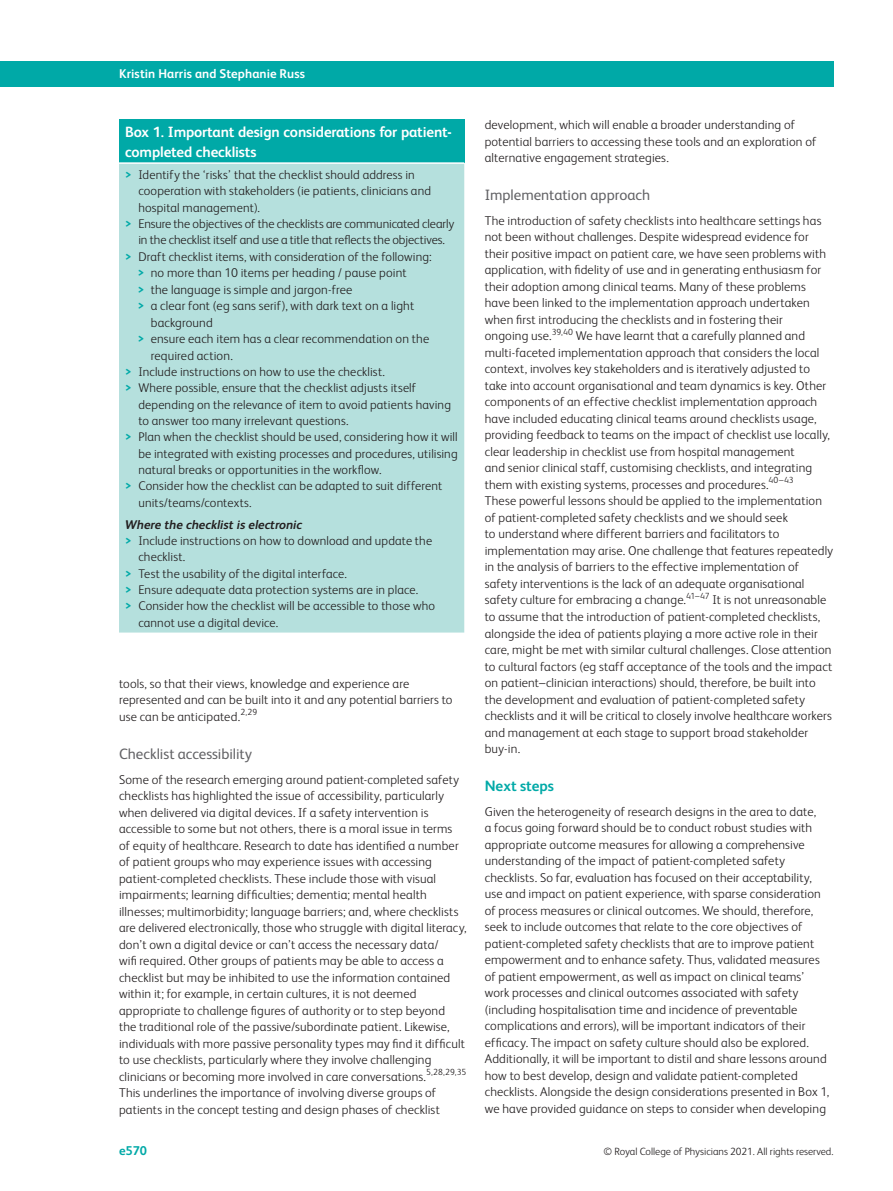
<style>
.page{position:relative;width:893px;height:1191px;background:#fff}
.page>*{position:absolute;margin:0;border:0;box-sizing:border-box;transform-origin:0 0}
.sec_H2{font:15px "FS Albert";color:#636366}
.body_H1{font:700 15px "FS Albert";color:#00a9a7}
.table-wrap_caption_P{font:700 14.85px/20.1px "FS Albert";letter-spacing:-.01em;color:#fff}
.body_sec_P_noIndent{font:300 12.75px/16.5px "FS Albert";letter-spacing:.01em;color:#231f20}
.Bullet_list{font:300 12.75px/16.5px "FS Albert";letter-spacing:.01em;color:#231f20}
.t1{font:700 12.75px "FS Albert";letter-spacing:.005em;color:#fff}
.t2{font:700 12.75px "FS Albert";color:#00a9a7}
.t3{font:300 12.6px/16.4px "FS Albert";letter-spacing:.01em;color:#231f20}
.t4{font:300 12.6px/16.4px "FS Albert";letter-spacing:-.01em;color:#231f20;text-align:center}
.tbody_left{font:italic 700 12.6px "FS Albert";color:#231f20}
.t5{font:300 10.5px "FS Albert";color:#231f20}
.body_sec_P_noIndent-2{font:300 8.85px "FS Albert";letter-spacing:.005em;color:#231f20}
.s1{font-weight:700;color:#00a9a7}
</style>
<div class="page">
<div style="left:0;top:62px;width:833px;height:25px;background:#00a9a7"></div>
<div style="left:119px;top:119px;width:345px;height:44px;background:#00a9a7"></div>
<div style="left:119px;top:164px;width:345px;height:468px;background:#b5e0dd"></div>
<hr style="left:119px;top:162px;width:345px;height:2px;background:#fff">
<p class="t1" style="left:119px;top:66px;width:187px">Kristin Harris and Stephanie Russ</p>
<p class="table-wrap_caption_P" style="left:125px;top:122px;width:328px">Box 1. Important design considerations for patient&shy;completed checklists</p>
<p class="t3" style="left:138px;top:166px;width:294px;text-indent:-13px"><span class="s1">&gt;</span> Identify the ‘risks’ that the checklist should address in cooperation with stakeholders (ie patients, clinicians and hospital management).</p>
<p class="t4" style="left:125px;top:215px;width:331px"><span class="s1">&gt;</span> Ensure the objectives of the checklists are communicated clearly in the checklist itself and use a title that reflects the objectives.</p>
<p class="t3" style="left:125px;top:248px;width:308px"><span class="s1">&gt;</span> Draft checklist items, with consideration of the following:</p>
<p class="Bullet_list" style="left:138px;top:264px;width:270px"><span class="s1">&gt;</span> no more than 10 items per heading / pause point</p>
<p class="Bullet_list" style="left:138px;top:281px;width:216px"><span class="s1">&gt;</span> the language is simple and jargon-free</p>
<p class="Bullet_list" style="left:151px;top:297px;width:265px;text-indent:-13px"><span class="s1">&gt;</span> a clear font (eg sans serif), with dark text on a light background</p>
<p class="Bullet_list" style="left:151px;top:330px;width:280px;text-indent:-13px"><span class="s1">&gt;</span> ensure each item has a clear recommendation on the required action.</p>
<p class="t3" style="left:125px;top:363px;width:261px"><span class="s1">&gt;</span> Include instructions on how to use the checklist.</p>
<p class="t3" style="left:138px;top:380px;width:314px;text-indent:-13px"><span class="s1">&gt;</span> Where possible, ensure that the checklist adjusts itself depending on the relevance of item to avoid patients having to answer too many irrelevant questions.</p>
<p class="t3" style="left:138px;top:429px;width:321px;text-align:justify;text-indent:-13px"><span class="s1">&gt;</span> Plan when the checklist should be used, considering how it will be integrated with existing processes and procedures, utilising natural breaks or opportunities in the workflow.</p>
<p class="t3" style="left:138px;top:478px;width:305px;text-indent:-13px"><span class="s1">&gt;</span> Consider how the checklist can be adapted to suit different units/teams/contexts.</p>
<p class="tbody_left" style="left:125px;top:517px;width:179px">Where the checklist is electronic</p>
<p class="t3" style="left:138px;top:532px;width:295px;text-indent:-13px"><span class="s1">&gt;</span> Include instructions on how to download and update the checklist.</p>
<p class="t3" style="left:125px;top:565px;width:223px"><span class="s1">&gt;</span> Test the usability of the digital interface.</p>
<p class="t3" style="left:125px;top:581px;width:295px"><span class="s1">&gt;</span> Ensure adequate data protection systems are in place.</p>
<p class="t3" style="left:138px;top:597px;width:298px;text-indent:-13px"><span class="s1">&gt;</span> Consider how the checklist will be accessible to those who cannot use a digital device.</p>
<p class="body_sec_P_noIndent" style="left:119px;top:675px;width:335px">tools, so that their views, knowledge and experience are represented and can be built into it and any potential barriers to use can be anticipated.<sup>2,29</sup></p>
<p class="sec_H2" style="left:119px;top:745px;width:135px">Checklist accessibility</p>
<p class="body_sec_P_noIndent" style="left:119px;top:771px;width:349px">Some of the research emerging around patient-completed safety checklists has highlighted the issue of accessibility, particularly when delivered via digital devices. If a safety intervention is accessible to some but not others, there is a moral issue in terms<br>of equity of healthcare. Research to date has identified a number of patient groups who may experience issues with accessing patient-completed checklists. These include those with visual impairments; learning difficulties; dementia; mental health illnesses; multimorbidity; language barriers; and, where checklists are delivered electronically, those who struggle with digital literacy, don’t own a digital device or can’t access the necessary data/<br>wifi required. Other groups of patients may be able to access a checklist but may be inhibited to use the information contained within it; for example, in certain cultures, it is not deemed appropriate to challenge figures of authority or to step beyond<br>the traditional role of the passive/subordinate patient. Likewise, individuals with more passive personality types may find it difficult to use checklists, particularly where they involve challenging clinicians or becoming more involved in care conversations.<sup>5,28,29,35<br></sup>This underlines the importance of involving diverse groups of patients in the concept testing and design phases of checklist</p>
<p class="body_sec_P_noIndent" style="left:485px;top:116px;width:333px">development, which will enable a broader understanding of potential barriers to accessing these tools and an exploration of alternative engagement strategies.</p>
<p class="sec_H2" style="left:485px;top:186px;width:167px">Implementation approach</p>
<p class="body_sec_P_noIndent" style="left:485px;top:212px;width:343px">The introduction of safety checklists into healthcare settings has not been without challenges. Despite widespread evidence for their positive impact on patient care, we have seen problems with application, with fidelity of use and in generating enthusiasm for their adoption among clinical teams. Many of these problems have been linked to the implementation approach undertaken when first introducing the checklists and in fostering their ongoing use.</p>
<p class="body_sec_P_noIndent-2" style="left:552px;top:326px;width:23px">39,40</p>
<p class="body_sec_P_noIndent" style="left:485px;top:328px;width:347px;text-indent:91px">We have learnt that a carefully planned and multi-faceted implementation approach that considers the local context, involves key stakeholders and is iteratively adjusted to take into account organisational and team dynamics is key. Other components of an effective checklist implementation approach have included educating clinical teams around checklists usage, providing feedback to teams on the impact of checklist use locally, clear leadership in checklist use from hospital management<br>and senior clinical staff, customising checklists, and integrating them with existing systems, processes and procedures.</p>
<p class="body_sec_P_noIndent-2" style="left:769px;top:475px;width:27px">40–43</p>
<p class="body_sec_P_noIndent" style="left:485px;top:493px;width:350px">These powerful lessons should be applied to the implementation of patient-completed safety checklists and we should seek<br>to understand where different barriers and facilitators to implementation may arise. One challenge that features repeatedly in the analysis of barriers to the effective implementation of safety interventions is the lack of an adequate organisational safety culture for embracing a change.</p>
<p class="body_sec_P_noIndent-2" style="left:686px;top:590px;width:25px">41–47</p>
<p class="body_sec_P_noIndent" style="left:485px;top:592px;width:349px;text-indent:228px">It is not unreasonable to assume that the introduction of patient-completed checklists, alongside the idea of patients playing a more active role in their care, might be met with similar cultural challenges. Close attention to cultural factors (eg staff acceptance of the tools and the impact on patient–clinician interactions) should, therefore, be built into the development and evaluation of patient-completed safety checklists and it will be critical to closely involve healthcare workers and management at each stage to support broad stakeholder buy-in.</p>
<p class="body_H1" style="left:485px;top:777px;width:71px">Next steps</p>
<p class="body_sec_P_noIndent" style="left:485px;top:803px;width:346px">Given the heterogeneity of research designs in the area to date,<br>a focus going forward should be to conduct robust studies with appropriate outcome measures for allowing a comprehensive understanding of the impact of patient-completed safety checklists. So far, evaluation has focused on their acceptability, use and impact on patient experience, with sparse consideration of process measures or clinical outcomes. We should, therefore, seek to include outcomes that relate to the core objectives of patient-completed safety checklists that are to improve patient empowerment and to enhance safety. Thus, validated measures of patient empowerment, as well as impact on clinical teams’ work processes and clinical outcomes associated with safety (including hospitalisation time and incidence of preventable complications and errors), will be important indicators of their efficacy. The impact on safety culture should also be explored.<br>Additionally, it will be important to distil and share lessons around how to best develop, design and validate patient-completed checklists. Alongside the design considerations presented in Box 1, we have provided guidance on steps to consider when developing</p>
<p class="t2" style="left:119px;top:1143px;width:30px">e570</p>
<p class="t5" style="left:604px;top:1145px;width:231px">© Royal College of Physicians 2021. All rights reserved.</p>
</div>
